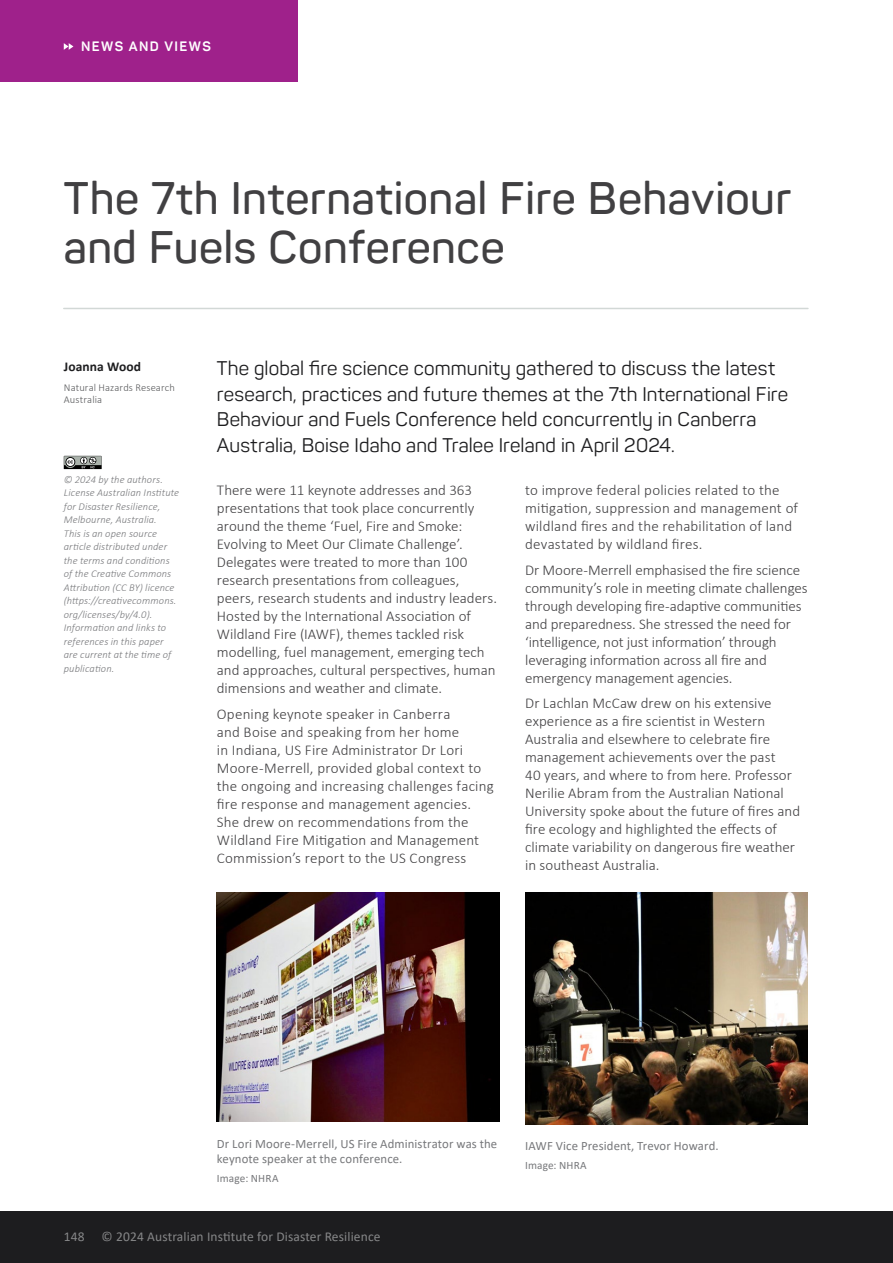
<style>
.page{position:relative;width:893px;height:1263px;background:#fff}
.page>*{position:absolute;margin:0;border:0;box-sizing:border-box;transform-origin:0 0}
.t1{font:600 45px/49.5px "Panton";letter-spacing:.01em;color:#414042}
.t2{font:19.5px/25.5px "Panton";letter-spacing:.01em;color:#1d1d1f}
.t3{font:300 15px/18px "Calibri";color:#414042}
.t4{font:13.5px "Calibri";letter-spacing:.01em;color:#868788}
.t5{font:700 13.5px "Panton";letter-spacing:.11em;color:#fff}
.t6{font:700 13.5px "Calibri";letter-spacing:.01em;color:#1d1d1f}
.t7{font:12.75px/15px "Calibri";letter-spacing:.01em;color:#77787b}
.t8{font:11.25px "Calibri";letter-spacing:.01em;color:#77787b}
.t9{font:italic 300 10.5px/13.5px "Calibri";letter-spacing:.01em;color:#77787b}
.t10{font:300 10.5px/12px "Calibri";letter-spacing:.01em;color:#58595b}
</style>
<div class="page">
<div style="left:0;top:1212px;width:893px;height:51px;background:#1d1d1f"></div>
<div style="left:0;top:0;width:298px;height:81px;background:#9f218b"></div>
<svg style="left:64px;top:43px;width:9px;height:7px"></svg>
<hr style="left:64px;top:308px;width:744px;height:1px;background:#d2d8d6">
<img style="left:217px;top:892px;width:283px;height:230px">
<img style="left:525px;top:892px;width:283px;height:232px">
<svg style="left:64px;top:456px;width:38px;height:14px"></svg>
<p class="t5" style="left:81px;top:38px;width:131px">NEWS AND VIEWS</p>
<h1 class="t1" style="left:64px;top:173px;width:729px">The 7th International Fire Behaviour and Fuels Conference</h1>
<p class="t6" style="left:64px;top:357px;width:79px">Joanna Wood</p>
<p class="t10" style="left:64px;top:382px;width:113px">Natural Hazards Research<br>Australia</p>
<p class="t9" style="left:64px;top:472px;width:117px">© 2024 by the authors.<br>License Australian Institute for Disaster Resilience,<br>Melbourne, Australia.<br>This is an open source article distributed under the terms and conditions of the Creative Commons<br>Attribution (CC BY) licence (https://creativecommons. org/licenses/by/4.0).<br>Information and links to references in this paper are current at the time of publication.</p>
<p class="t2" style="left:217px;top:355px;width:573px">The global fire science community gathered to discuss the latest research, practices and future themes at the 7th International Fire Behaviour and Fuels Conference held concurrently in Canberra Australia, Boise Idaho and Tralee Ireland in April 2024.</p>
<p class="t3" style="left:217px;top:481px;width:282px">There were 11 keynote addresses and 363 presentations that took place concurrently around the theme ‘Fuel, Fire and Smoke:<br>Evolving to Meet Our Climate Challenge’.<br>Delegates were treated to more than 100 research presentations from colleagues, peers, research students and industry leaders.<br>Hosted by the International Association of Wildland Fire (IAWF), themes tackled risk modelling, fuel management, emerging tech and approaches, cultural perspectives, human dimensions and weather and climate.</p>
<p class="t3" style="left:217px;top:704px;width:278px">Opening keynote speaker in Canberra<br>and Boise and speaking from her home<br>in Indiana, US Fire Administrator Dr Lori Moore-Merrell, provided global context to the ongoing and increasing challenges facing fire response and management agencies.<br>She drew on recommendations from the Wildland Fire Mitigation and Management Commission’s report to the US Congress</p>
<p class="t3" style="left:525px;top:481px;width:274px">to improve federal policies related to the mitigation, suppression and management of wildland fires and the rehabilitation of land devastated by wildland fires.</p>
<p class="t3" style="left:525px;top:560px;width:284px">Dr Moore-Merrell emphasised the fire science community’s role in meeting climate challenges through developing fire-adaptive communities and preparedness. She stressed the need for ‘intelligence, not just information’ through leveraging information across all fire and emergency management agencies.</p>
<p class="t3" style="left:525px;top:694px;width:276px">Dr Lachlan McCaw drew on his extensive experience as a fire scientist in Western Australia and elsewhere to celebrate fire management achievements over the past<br>40 years, and where to from here. Professor Nerilie Abram from the Australian National University spoke about the future of fires and fire ecology and highlighted the effects of climate variability on dangerous fire weather in southeast Australia.</p>
<p class="t7" style="left:217px;top:1135px;width:282px">Dr Lori Moore-Merrell, US Fire Administrator was the keynote speaker at the conference.</p>
<p class="t8" style="left:217px;top:1170px;width:63px">Image: NHRA</p>
<p class="t7" style="left:525px;top:1138px;width:195px">IAWF Vice President, Trevor Howard.</p>
<p class="t8" style="left:525px;top:1157px;width:63px">Image: NHRA</p>
<p class="t4" style="left:64px;top:1227px;width:22px">148</p>
<p class="t4" style="left:102px;top:1227px;width:280px">© 2024 Australian Institute for Disaster Resilience</p>
</div>
